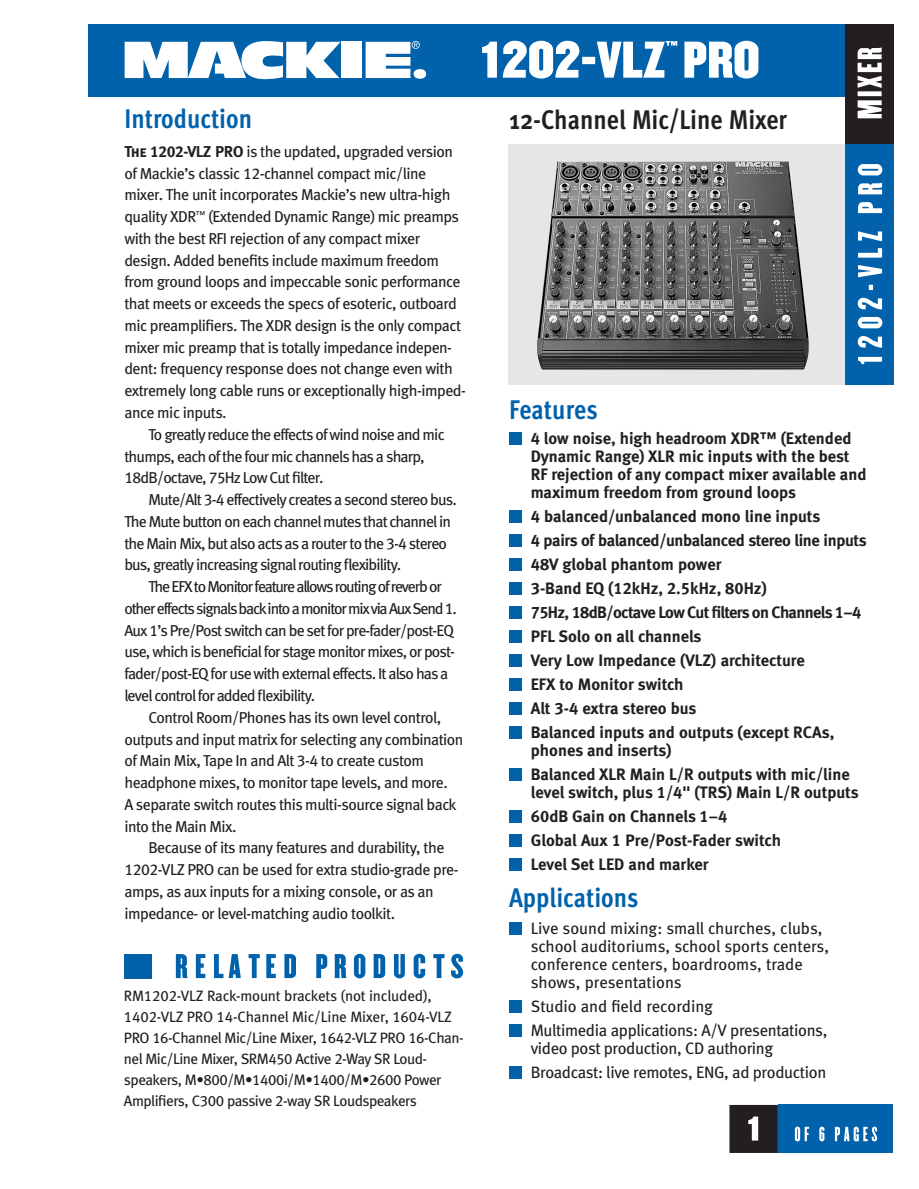
<style>
.page{position:relative;width:919px;height:1189px;background:#fff}
.page>*{position:absolute;margin:0;border:0;box-sizing:border-box;transform-origin:0 0}
.t1{font:700 27px "Meta Cond";color:#0161aa}
.t2{font:700 27px "Meta Cond";color:#231f20}
.t3{font:16.5px/24px "Meta Bold LF";color:#231f20}
.t4{font:16.5px/18px "Meta Book LF";letter-spacing:-.01em;color:#231f20}
.t5{font:15.75px "Meta Book LF";letter-spacing:-.035em;color:#231f20}
.t6{font:15.75px "Meta Book LF";letter-spacing:-.055em;color:#231f20}
.t7{font:15.75px "Meta Book LF";letter-spacing:-.07em;color:#231f20}
.t8{font:15px/21px "Meta Book LF";letter-spacing:-.03em;color:#231f20}
.s1{font-family:"Meta Bold LF Caps"}
</style>
<div class="page">
<div style="left:508px;top:144px;width:336px;height:241px;background:#e6e6e6"></div>
<div style="left:88px;top:24px;width:756px;height:72px;background:#0161aa"></div>
<div style="left:341px;top:42px;width:20px;height:36px;background:#fff"></div>
<svg style="left:124px;top:41px;width:216px;height:39px"></svg>
<div style="left:413px;top:69px;width:13px;height:10px;background:#fff;border-radius:50%"></div>
<svg style="left:365px;top:41px;width:54px;height:37px"></svg>
<div style="left:844px;top:24px;width:48px;height:120px;background:#231f20"></div>
<div style="left:844px;top:144px;width:48px;height:241px;background:#0161aa"></div>
<div style="left:777px;top:1104px;width:114px;height:48px;background:#0161aa"></div>
<div style="left:729px;top:1104px;width:48px;height:48px;background:#231f20"></div>
<div style="left:124px;top:954px;width:27px;height:24px;background:#0161aa"></div>
<svg style="left:857px;top:164px;width:24px;height:200px"></svg>
<svg style="left:857px;top:47px;width:24px;height:71px"></svg>
<svg style="left:482px;top:41px;width:276px;height:38px"></svg>
<svg style="left:794px;top:1126px;width:82px;height:15px"></svg>
<svg style="left:748px;top:1116px;width:9px;height:24px"></svg>
<svg style="left:176px;top:953px;width:287px;height:25px"></svg>
<div style="left:509px;top:922px;width:12px;height:12px;background:#0161aa"></div>
<div style="left:509px;top:1000px;width:12px;height:12px;background:#0161aa"></div>
<div style="left:509px;top:1024px;width:12px;height:12px;background:#0161aa"></div>
<div style="left:509px;top:1066px;width:12px;height:12px;background:#0161aa"></div>
<div style="left:509px;top:432px;width:12px;height:12px;background:#0161aa"></div>
<div style="left:509px;top:510px;width:12px;height:12px;background:#0161aa"></div>
<div style="left:509px;top:534px;width:12px;height:12px;background:#0161aa"></div>
<div style="left:509px;top:558px;width:12px;height:12px;background:#0161aa"></div>
<div style="left:509px;top:582px;width:12px;height:12px;background:#0161aa"></div>
<div style="left:509px;top:606px;width:12px;height:12px;background:#0161aa"></div>
<div style="left:509px;top:630px;width:12px;height:12px;background:#0161aa"></div>
<div style="left:509px;top:654px;width:12px;height:12px;background:#0161aa"></div>
<div style="left:509px;top:678px;width:12px;height:12px;background:#0161aa"></div>
<div style="left:509px;top:702px;width:12px;height:12px;background:#0161aa"></div>
<div style="left:509px;top:726px;width:12px;height:12px;background:#0161aa"></div>
<div style="left:509px;top:768px;width:12px;height:12px;background:#0161aa"></div>
<div style="left:509px;top:810px;width:12px;height:12px;background:#0161aa"></div>
<div style="left:509px;top:834px;width:12px;height:12px;background:#0161aa"></div>
<div style="left:509px;top:858px;width:12px;height:12px;background:#0161aa"></div>
<img style="left:537px;top:161px;width:271px;height:208px">
<p class="t1" style="left:124px;top:103px;width:129px">Introduction</p>
<p class="t5" style="left:124px;top:142px;width:330px"><span class="s1">The 1202-VLZ PRO</span> is the updated, upgraded version</p>
<p class="t5" style="left:124px;top:164px;width:303px">of Mackie’s classic 12-channel compact mic/line</p>
<p class="t5" style="left:124px;top:185px;width:327px">mixer. The unit incorporates Mackie’s new ultra-high</p>
<p class="t5" style="left:124px;top:207px;width:336px">quality XDR<sup>™</sup> (Extended Dynamic Range) mic preamps</p>
<p class="t5" style="left:124px;top:229px;width:297px">with the best RFI rejection of any compact mixer</p>
<p class="t5" style="left:124px;top:251px;width:316px">design. Added benefits include maximum freedom</p>
<p class="t5" style="left:124px;top:272px;width:337px">from ground loops and impeccable sonic performance</p>
<p class="t5" style="left:124px;top:294px;width:334px">that meets or exceeds the specs of esoteric, outboard</p>
<p class="t5" style="left:124px;top:316px;width:338px">mic preamplifiers. The XDR design is the only compact</p>
<p class="t5" style="left:124px;top:338px;width:329px">mixer mic preamp that is totally impedance indepen-</p>
<p class="t5" style="left:124px;top:360px;width:330px">dent: frequency response does not change even with</p>
<p class="t5" style="left:124px;top:381px;width:343px">extremely long cable runs or exceptionally high-imped-</p>
<p class="t5" style="left:124px;top:403px;width:104px">ance mic inputs.</p>
<p class="t5" style="left:148px;top:425px;width:298px">To greatly reduce the effects of wind noise and mic</p>
<p class="t5" style="left:124px;top:447px;width:302px">thumps, each of the four mic channels has a sharp,</p>
<p class="t5" style="left:124px;top:468px;width:200px">18dB/octave, 75Hz Low Cut filter.</p>
<p class="t5" style="left:148px;top:490px;width:310px">Mute/Alt 3-4 effectively creates a second stereo bus.</p>
<p class="t5" style="left:124px;top:512px;width:328px">The Mute button on each channel mutes that channel in</p>
<p class="t5" style="left:124px;top:534px;width:324px">the Main Mix, but also acts as a router to the 3-4 stereo</p>
<p class="t6" style="left:124px;top:555px;width:278px">bus, greatly increasing signal routing flexibility.</p>
<p class="t7" style="left:148px;top:577px;width:295px">The EFX to Monitor feature allows routing of reverb or</p>
<p class="t7" style="left:124px;top:599px;width:334px">other effects signals back into a monitor mix via Aux Send 1.</p>
<p class="t6" style="left:124px;top:621px;width:331px">Aux 1’s Pre/Post switch can be set for pre-fader/post-EQ</p>
<p class="t5" style="left:124px;top:642px;width:332px">use, which is beneficial for stage monitor mixes, or post-</p>
<p class="t5" style="left:124px;top:664px;width:325px">fader/post-EQ for use with external effects. It also has a</p>
<p class="t6" style="left:124px;top:686px;width:192px">level control for added flexibility.</p>
<p class="t5" style="left:148px;top:708px;width:294px">Control Room/Phones has its own level control,</p>
<p class="t5" style="left:124px;top:729px;width:340px">outputs and input matrix for selecting any combination</p>
<p class="t5" style="left:124px;top:751px;width:301px">of Main Mix, Tape In and Alt 3-4 to create custom</p>
<p class="t5" style="left:124px;top:773px;width:325px">headphone mixes, to monitor tape levels, and more.</p>
<p class="t5" style="left:124px;top:795px;width:333px">A separate switch routes this multi-source signal back</p>
<p class="t5" style="left:124px;top:816px;width:114px">into the Main Mix.</p>
<p class="t5" style="left:148px;top:838px;width:297px">Because of its many features and durability, the</p>
<p class="t5" style="left:124px;top:860px;width:335px">1202-VLZ PRO can be used for extra studio-grade pre-</p>
<p class="t5" style="left:124px;top:882px;width:311px">amps, as aux inputs for a mixing console, or as an</p>
<p class="t5" style="left:124px;top:903px;width:272px">impedance- or level-matching audio toolkit.</p>
<p class="t8" style="left:124px;top:984px;width:341px">RM1202-VLZ Rack-mount brackets (not included), 1402-VLZ PRO 14-Channel Mic/Line Mixer, 1604-VLZ PRO 16-Channel Mic/Line Mixer, 1642-VLZ PRO 16-Chan&shy;nel Mic/Line Mixer, SRM450 Active 2-Way SR Loud&shy;speakers, M•800/M•1400i/M•1400/M•2600 Power Amplifiers, C300 passive 2-way SR Loudspeakers</p>
<p class="t2" style="left:509px;top:104px;width:279px">12-Channel Mic/Line Mixer</p>
<p class="t1" style="left:509px;top:394px;width:90px">Features</p>
<p class="t3" style="left:530px;top:429px;width:337px;line-height:18px">4 low noise, high headroom XDR™ (Extended Dynamic Range) XLR mic inputs with the best RF rejection of any compact mixer available and maximum freedom from ground loops</p>
<p class="t3" style="left:530px;top:503px;width:337px">4 balanced/unbalanced mono line inputs<br>4 pairs of balanced/unbalanced stereo line inputs 48V global phantom power<br>3-Band EQ (12kHz, 2.5kHz, 80Hz)<br>75Hz, 18dB/octave Low Cut filters on Channels 1–4<br>PFL Solo on all channels<br>Very Low Impedance (VLZ) architecture<br>EFX to Monitor switch<br>Alt 3-4 extra stereo bus<br>Balanced inputs and outputs (except RCAs,</p>
<p class="t3" style="left:530px;top:737px;width:320px">phones and inserts)<br>Balanced XLR Main L/R outputs with mic/line</p>
<p class="t3" style="left:530px;top:779px;width:329px">level switch, plus 1/4" (TRS) Main L/R outputs<br>60dB Gain on Channels 1–4<br>Global Aux 1 Pre/Post-Fader switch<br>Level Set LED and marker</p>
<p class="t1" style="left:509px;top:881px;width:131px">Applications</p>
<p class="t4" style="left:530px;top:919px;width:300px">Live sound mixing: small churches, clubs, school auditoriums, school sports centers, conference centers, boardrooms, trade shows, presentations</p>
<p class="t4" style="left:530px;top:994px;width:298px;line-height:24px">Studio and field recording<br>Multimedia applications: A/V presentations,</p>
<p class="t4" style="left:530px;top:1036px;width:297px;line-height:24px">video post production, CD authoring<br>Broadcast: live remotes, ENG, ad production</p>
</div>
